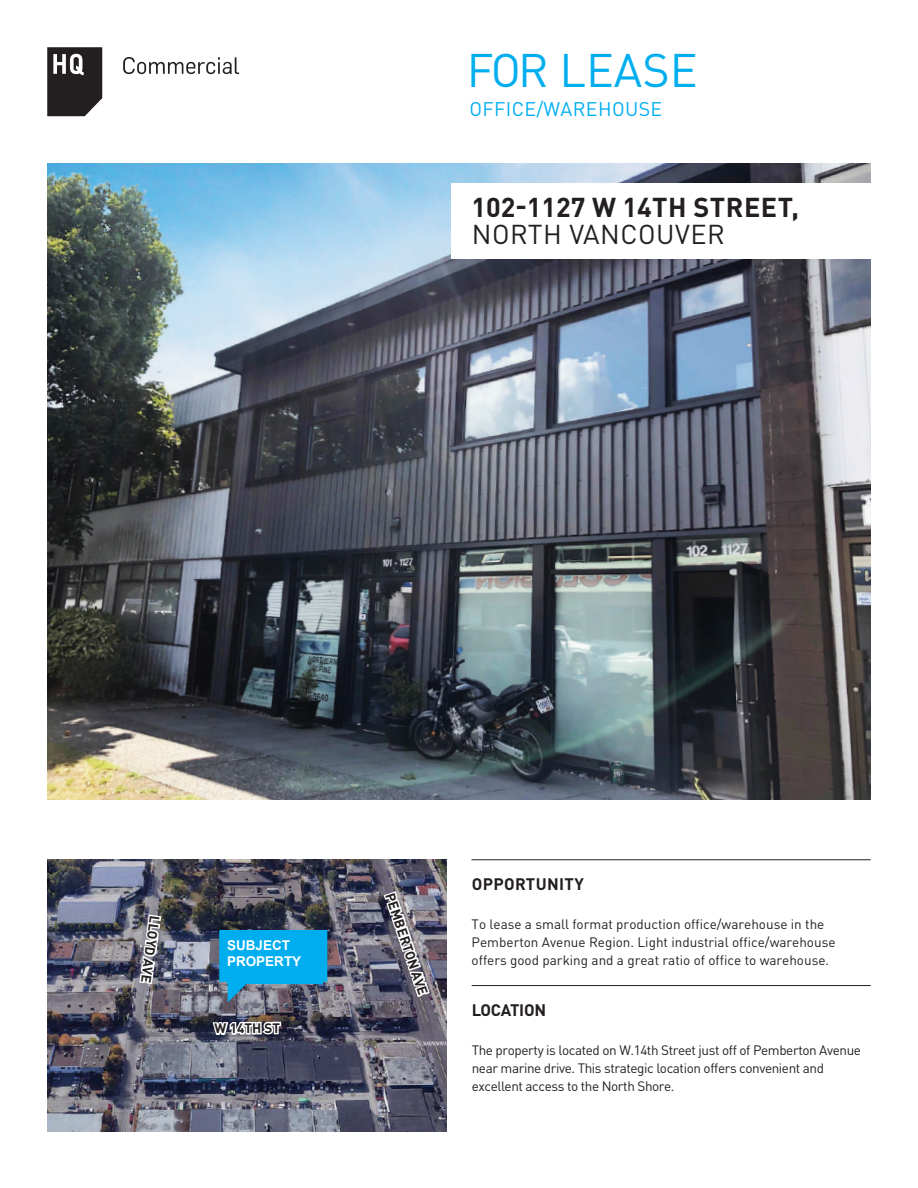
<style>
.page{position:relative;width:918px;height:1188px;background:#fff}
.page>*{position:absolute;margin:0;border:0;box-sizing:border-box;transform-origin:0 0}
.t1{font:46.5px "DIN Pro";color:#00aeef}
.t2{font:700 27px "DIN Pro";letter-spacing:.01em;color:#231f20}
.t3{font:27px "DIN Pro";letter-spacing:.015em;color:#231f20}
.t4{font:19.5px "DIN Pro";letter-spacing:.02em;color:#00aeef}
.t5{font:700 16.5px "DIN Pro";letter-spacing:.02em;color:#231f20}
.t6{font:13.5px/18px "DIN Pro";color:#231f20}
.t7{font:13.5px/18px "DIN Pro";letter-spacing:-.03em;color:#231f20}
.t8{font:700 13.5px "DIN Pro";color:#231f20}
.t9{font:700 13.5px/16.5px "Arial";color:#fff}
</style>
<div class="page">
<img style="left:47px;top:163px;width:824px;height:636px">
<hr style="left:471px;top:859px;width:400px;height:1px;background:#231f20">
<hr style="left:472px;top:985px;width:399px;height:1px;background:#231f20">
<img style="left:47px;top:860px;width:400px;height:272px">
<svg style="left:47px;top:47px;width:55px;height:69px;background:#413d3e"></svg>
<svg style="left:123px;top:57px;width:116px;height:17px"></svg>
<div style="left:451px;top:183px;width:420px;height:75px;background:#fff"></div>
<svg style="left:219px;top:930px;width:108px;height:73px;background:#3b8cb3"></svg>
<div style="left:227px;top:940px;width:96px;height:44px;background:#00aeef"></div>
<svg style="left:211px;top:1017px;width:72px;height:24px"></svg>
<img style="left:382px;top:889px;width:50px;height:110px">
<svg style="left:136px;top:913px;width:27px;height:73px"></svg>
<h1 class="t1" style="left:467px;top:34px;width:232px">FOR LEASE</h1>
<h3 class="t4" style="left:469px;top:94px;width:89px">Office/ware</h3>
<h3 class="t4" style="left:598px;top:94px;width:53px">house</h3>
<h2 class="t2" style="left:471px;top:185px;width:329px">102-1127 W 14TH STREET,</h2>
<h2 class="t3" style="left:472px;top:213px;width:38px">Nort</h2>
<h2 class="t3" style="left:543px;top:213px;width:149px">h Van couver</h2>
<p class="t8" style="left:166px;top:917px;width:69px;rotate:98deg">LLOYD AVE</p>
<p class="t9" style="left:227px;top:937px;width:76px">SUBJECT<br>PROPERTY</p>
<p class="t8" style="left:215px;top:1017px;width:59px">W 14TH ST</p>
<p class="t8" style="left:401px;top:890px;width:108px;rotate:72deg">PE MBERT ON AVE</p>
<p class="t5" style="left:472px;top:871px;width:114px">OPPORTUNITY</p>
<p class="t6" style="left:472px;top:914px;width:365px">To lease a small format production office/warehouse in the<br>Pemberton Avenue Region. Light industrial office/warehouse offers good parking and a great ratio of office to warehouse.</p>
<p class="t5" style="left:472px;top:997px;width:76px">LOCATION</p>
<p class="t7" style="left:472px;top:1040px;width:391px">The property is located on W.14th Street just off of Pemberton Avenue near marine drive. This strategic location offers convenient and excellent access to the North Shore.</p>
</div>
